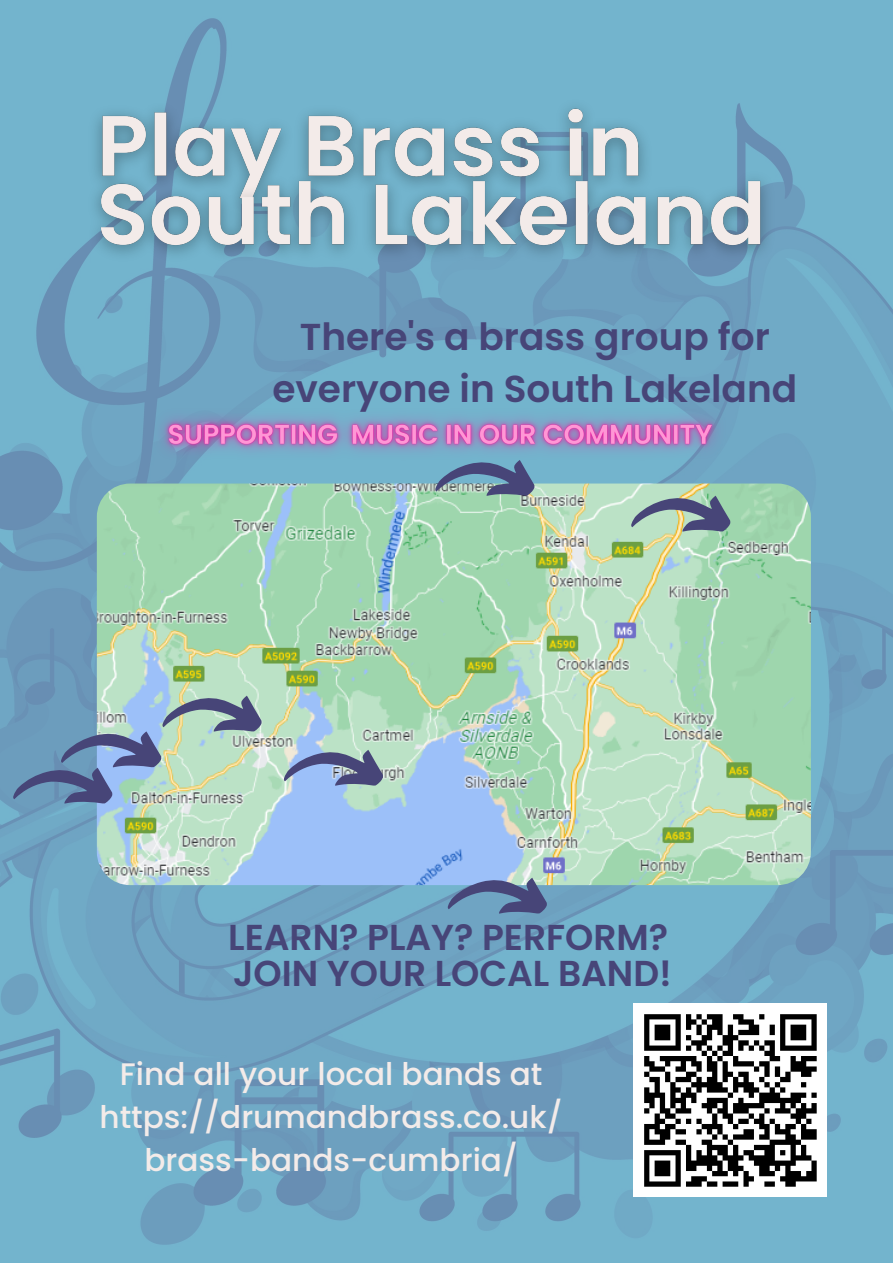
<style>
.page{position:relative;width:893px;height:1264px;background:#fff}
.page>*{position:absolute;margin:0;border:0;box-sizing:border-box;transform-origin:0 0}
.t1{font:600 37.5px/51.8px "Poppins";color:#474578;text-align:center}
.t2{font:600 36px/36px "Poppins";color:#474578}
.t3{font:500 31.05px/42.8px "Poppins";color:#f3ebe9;text-align:center}
</style>
<div class="page">
<img style="left:0;top:0;width:892px;height:1262px">
<img style="left:97px;top:483px;width:713px;height:402px;border-radius:33px">
<svg style="left:435px;top:485px;width:99px;height:11px"></svg>
<svg style="left:447px;top:877px;width:100px;height:36px;background:#6882a8"></svg>
<svg style="left:283px;top:749px;width:100px;height:36px;background:#8191b3"></svg>
<div style="left:633px;top:1003px;width:194px;height:194px;background:#fff"></div>
<svg style="left:644px;top:1014px;width:173px;height:173px"></svg>
<img style="left:75px;top:66px;width:712px;height:234px">
<img style="left:136px;top:385px;width:614px;height:100px">
<svg style="left:630px;top:495px;width:100px;height:36px;background:#889b9e"></svg>
<svg style="left:13px;top:695px;width:249px;height:108px;background:#8eabb8"></svg>
<p class="t1" style="left:272px;top:311px;width:526px">There's a brass group for everyone in South Lakeland</p>
<p class="t2" style="left:228px;top:918px;width:445px">LEARN? PLAY? PERFORM?<br>JOIN YOUR LOCAL BAND!</p>
<p class="t3" style="left:99px;top:1052px;width:464px">Find all your local bands at https://drumandbrass.co.uk/ brass-bands-cumbria/</p>
</div>
